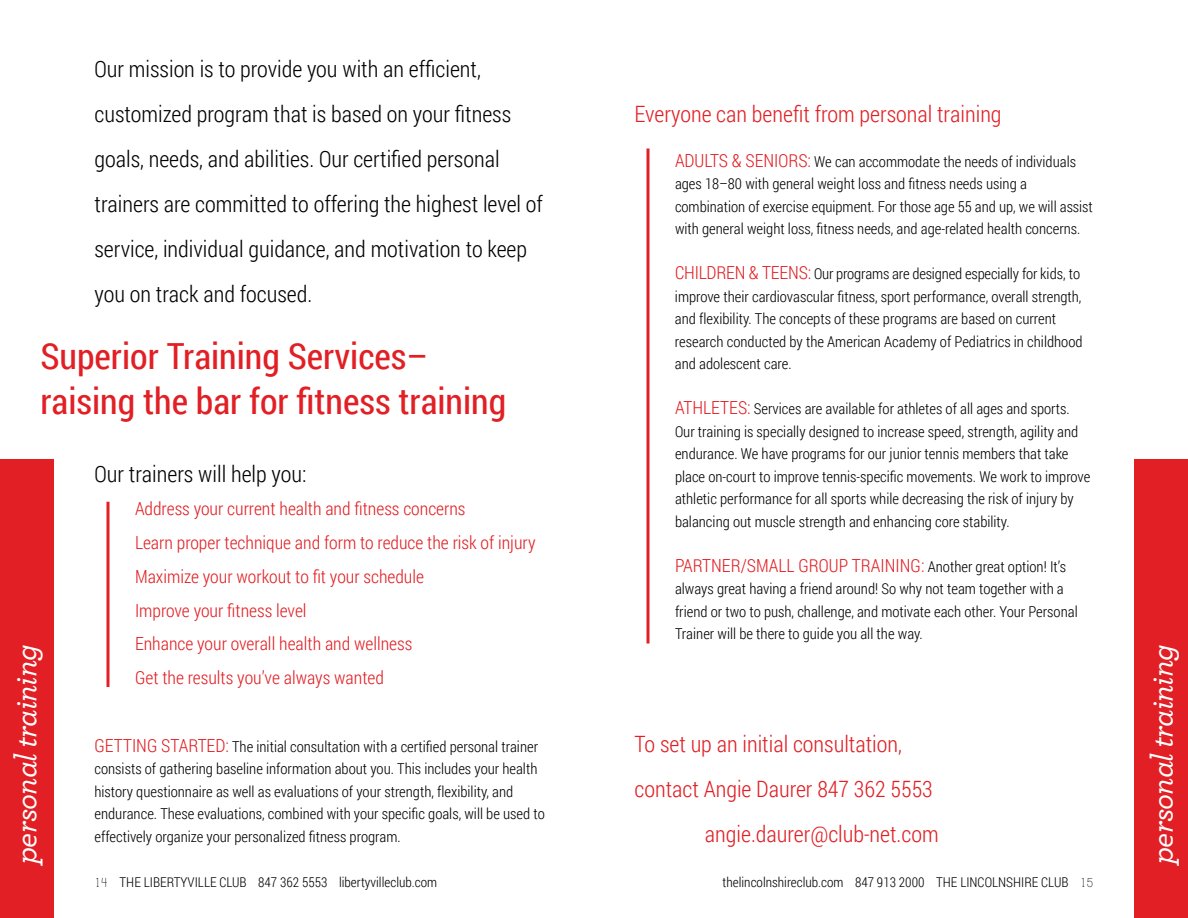
<style>
.page{position:relative;width:1188px;height:918px;background:#fff}
.page>*{position:absolute;margin:0;border:0;box-sizing:border-box;transform-origin:0 0}
.t1{font:36px/45px "Roboto Condensed";color:#e11f24}
.t2{font:italic 500 31.5px "Archer";letter-spacing:-.025em;color:#fff}
.t3{font:300 22.5px/45px "Roboto Condensed";color:#000}
.t4{font:300 22.5px "Roboto Condensed";color:#e11f24}
.t5{font:300 18px/33.8px "Roboto Condensed";color:#e11f24}
.t6{font:300 15px/22.5px "Roboto Condensed";color:#000}
.t7{font:300 13.5px "Roboto Condensed";color:#000}
.s1{font-size:18px;color:#e11f24}
.s2{font-family:"Print Clearly";font-weight:400;font-size:15px}
.s3{font-size:15px;color:#000}
</style>
<div class="page">
<div style="left:0;top:459px;width:54px;height:459px;background:#e11f24"></div>
<svg style="left:106px;top:502px;width:4px;height:185px"></svg>
<div style="left:1134px;top:459px;width:54px;height:459px;background:#e11f24"></div>
<svg style="left:646px;top:148px;width:4px;height:496px;background:#e8565a"></svg>
<p class="t3" style="left:94px;top:45px;width:450px">Our mission is to provide you with an efficient, customized program that is based on your fitness goals, needs, and abilities. Our certified personal trainers are committed to offering the highest level of service, individual guidance, and motivation to keep you on track and focused.</p>
<h1 class="t1" style="left:40px;top:332px;width:467px">Superior Training Services– raising the bar for fitness training</h1>
<h2 class="t2" style="left:3px;top:864px;width:221px;rotate:-90deg">personal training</h2>
<h3 class="t3" style="left:94px;top:450px;width:214px">Our trainers will help you:</h3>
<p class="t5" style="left:135px;top:491px;width:402px">Address your current health and fitness concerns<br>Learn proper technique and form to reduce the risk of injury Maximize your workout to fit your schedule<br>Improve your fitness level<br>Enhance your overall health and wellness<br>Get the results you’ve always wanted</p>
<p class="t6" style="left:94px;top:734px;width:452px"><span class="s1">GETTING STARTED:</span> The initial consultation with a certified personal trainer consists of gathering baseline information about you. This includes your health history questionnaire as well as evaluations of your strength, flexibility, and endurance. These evaluations, combined with your specific goals, will be used to effectively organize your personalized fitness program.</p>
<p class="t7" style="left:94px;top:872px;width:344px"><span class="s2">14</span> THE LIBERTYVILLE CLUB 847 362 5553 libertyvilleclub.com</p>
<h3 class="t4" style="left:634px;top:98px;width:369px">Everyone can benefit from personal training</h3>
<p class="t6" style="left:675px;top:149px;width:419px"><span class="s1">ADULTS &amp; SENIORS:</span> We can accommodate the needs of individuals ages 18–80 with general weight loss and fitness needs using a combination of exercise equipment. For those age 55 and up, we will assist with general weight loss, fitness needs, and age-related health concerns.</p>
<p class="t6" style="left:675px;top:262px;width:409px"><span class="s1">CHILDREN &amp; TEENS:</span> Our programs are designed especially for kids, to improve their cardiovascular fitness, sport performance, overall strength, and flexibility. The concepts of these programs are based on current research conducted by the American Academy of Pediatrics in childhood and adolescent care.</p>
<p class="t6" style="left:675px;top:397px;width:417px"><span class="s1">ATHLETES:</span> Services are available for athletes of all ages and sports.<br>Our training is specially designed to increase speed, strength, agility and endurance. We have programs for our junior tennis members that take place on-court to improve tennis-specific movements. We work to improve athletic performance for all sports while decreasing the risk of injury by balancing out muscle strength and enhancing core stability.</p>
<p class="t5" style="left:675px;top:548px;width:393px">PARTNER/SMALL GROUP TRAINING: <span class="s3">Another great option! It’s</span></p>
<p class="t6" style="left:675px;top:577px;width:404px">always great having a friend around! So why not team together with a friend or two to push, challenge, and motivate each other. Your Personal<br>Trainer will be there to guide you all the way.</p>
<h3 class="t4" style="left:634px;top:728px;width:269px">To set up an initial consultation,</h3>
<h3 class="t4" style="left:634px;top:773px;width:300px">contact Angie Daurer 847 362 5553</h3>
<h3 class="t4" style="left:705px;top:818px;width:235px">angie.daurer@club-net.com</h3>
<p class="t7" style="left:723px;top:872px;width:372px">thelincolnshireclub.com 847 913 2000 THE LINCOLNSHIRE CLUB <span class="s2">15</span></p>
<h2 class="t2" style="left:1139px;top:864px;width:221px;rotate:-90deg">personal training</h2>
</div>
